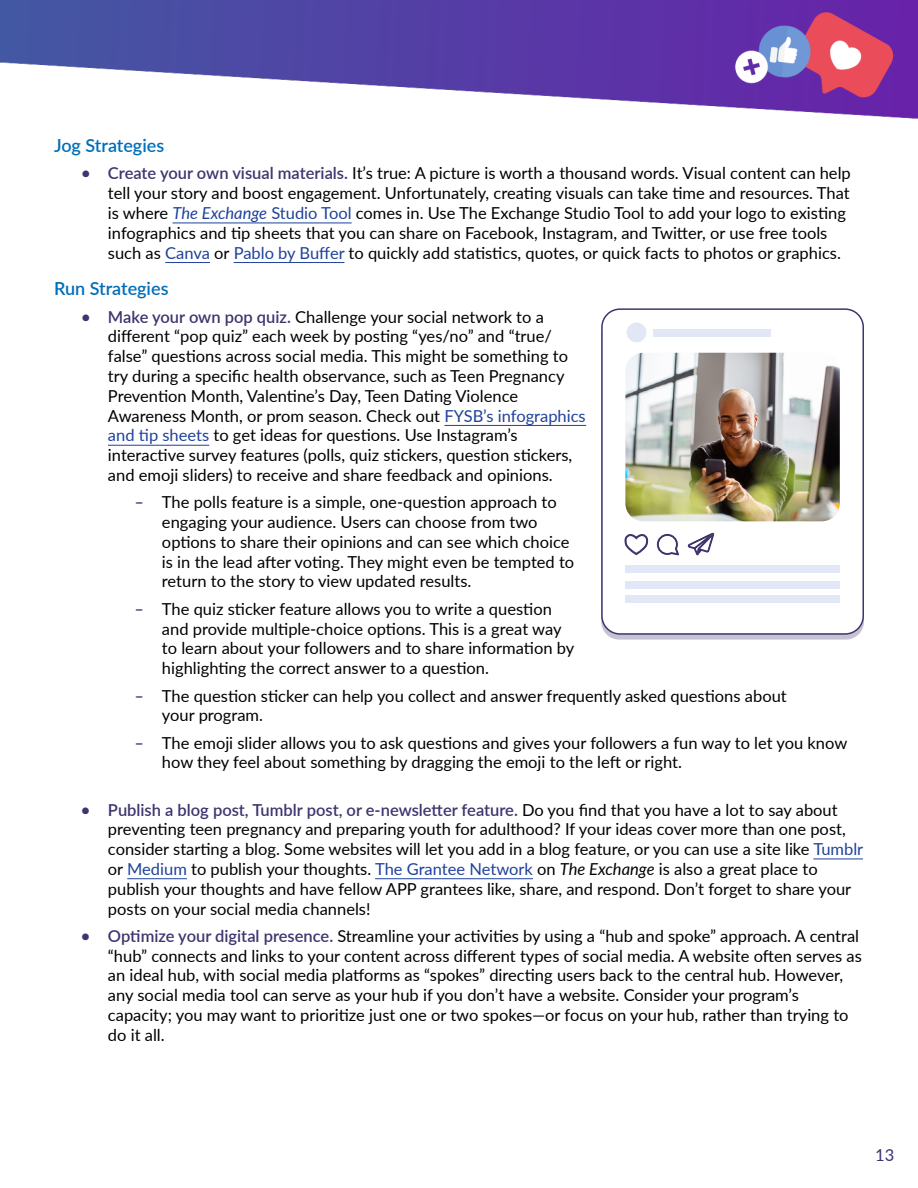
<style>
.page{position:relative;width:918px;height:1188px;background:#fff}
.page>*{position:absolute;margin:0;border:0;box-sizing:border-box;transform-origin:0 0}
.t1{font:600 18px "Lato";color:#006eb9}
.t2{font:16.5px/19.8px "Lato";color:#000}
.t3{font:16.5px "Lato";color:#40336f}
.s1{font-weight:600;color:#40336f}
.s2{font-style:italic;color:#1e419a}
.s3{color:#1e419a}
.s4{font-style:italic}
</style>
<div class="page">
<img style="left:0;top:0;width:918px;height:880px">
<hr style="left:172px;top:223px;width:180px;height:1px;background:#1e419a">
<hr style="left:165px;top:262px;width:45px;height:1px;background:#1e419a">
<hr style="left:234px;top:262px;width:110px;height:1px;background:#1e419a">
<hr style="left:444px;top:425px;width:142px;height:1px;background:#1e419a">
<hr style="left:108px;top:445px;width:101px;height:1px;background:#1e419a">
<hr style="left:813px;top:859px;width:50px;height:1px;background:#1e419a">
<hr style="left:127px;top:878px;width:60px;height:1px;background:#1e419a">
<hr style="left:375px;top:878px;width:158px;height:1px;background:#1e419a">
<div style="left:602px;top:309px;width:261px;height:325px;background:#fff;border-radius:18px"></div>
<div style="left:601px;top:308px;width:263px;height:327px;border:2px solid #40336f;border-radius:18px"></div>
<img style="left:625px;top:353px;width:215px;height:168px">
<svg style="left:624px;top:534px;width:24px;height:22px"></svg>
<svg style="left:657px;top:534px;width:22px;height:22px"></svg>
<svg style="left:688px;top:532px;width:26px;height:24px"></svg>
<div style="left:625px;top:565px;width:214px;height:8px;background:#e1e7f5"></div>
<div style="left:653px;top:329px;width:118px;height:8px;background:#e1e7f5"></div>
<div style="left:625px;top:581px;width:215px;height:8px;background:#e1e7f5"></div>
<div style="left:625px;top:595px;width:215px;height:8px;background:#e1e7f5"></div>
<div style="left:627px;top:323px;width:19px;height:19px;background:#e1e7f5;border-radius:50%"></div>
<h3 class="t1" style="left:54px;top:133px;width:112px">Jog Strategies</h3>
<p class="t2" style="left:108px;top:163px;width:744px;text-indent:-27px"><span class="s1">• Create your own visual materials.</span> It’s true: A picture is worth a thousand words. Visual content can help tell your story and boost engagement. Unfortunately, creating visuals can take time and resources. That is where <span class="s2">The Exchange</span> <span class="s3">Studio Tool</span> comes in. Use The Exchange Studio Tool to add your logo to existing infographics and tip sheets that you can share on Facebook, Instagram, and Twitter, or use free tools such as <span class="s3">Canva</span> or <span class="s3">Pablo by Buffer</span> to quickly add statistics, quotes, or quick facts to photos or graphics.</p>
<h3 class="t1" style="left:54px;top:276px;width:116px">Run Strategies</h3>
<p class="t2" style="left:108px;top:306px;width:479px;text-indent:-27px"><span class="s1">• Make your own pop quiz.</span> Challenge your social network to a different “pop quiz” each week by posting “yes/no” and “true/ false” questions across social media. This might be something to try during a specific health observance, such as Teen Pregnancy Prevention Month, Valentine’s Day, Teen Dating Violence Awareness Month, or prom season. Check out <span class="s3">FYSB’s infographics and tip sheets</span> to get ideas for questions. Use Instagram’s interactive survey features (polls, quiz stickers, question stickers, and emoji sliders) to receive and share feedback and opinions.</p>
<p class="t2" style="left:162px;top:492px;width:414px;text-indent:-27px"><span class="s1">‒</span> The polls feature is a simple, one-question approach to engaging your audience. Users can choose from two options to share their opinions and can see which choice is in the lead after voting. They might even be tempted to return to the story to view updated results.</p>
<p class="t2" style="left:162px;top:598px;width:414px;text-indent:-27px"><span class="s1">‒</span> The quiz sticker feature allows you to write a question and provide multiple-choice options. This is a great way to learn about your followers and to share information by highlighting the correct answer to a question.</p>
<p class="t2" style="left:162px;top:685px;width:626px;text-indent:-27px"><span class="s1">‒</span> The question sticker can help you collect and answer frequently asked questions about your program.</p>
<p class="t2" style="left:162px;top:732px;width:687px;text-indent:-27px"><span class="s1">‒</span> The emoji slider allows you to ask questions and gives your followers a fun way to let you know how they feel about something by dragging the emoji to the left or right.</p>
<p class="t2" style="left:108px;top:799px;width:757px;text-indent:-27px"><span class="s1">• Publish a blog post, Tumblr post, or e-newsletter feature.</span> Do you find that you have a lot to say about preventing teen pregnancy and preparing youth for adulthood? If your ideas cover more than one post, consider starting a blog. Some websites will let you add in a blog feature, or you can use a site like <span class="s3">Tumblr </span>or <span class="s3">Medium</span> to publish your thoughts. <span class="s3">The Grantee Network</span> on <span class="s4">The Exchange</span> is also a great place to publish your thoughts and have fellow APP grantees like, share, and respond. Don’t forget to share your posts on your social media channels!</p>
<p class="t2" style="left:108px;top:925px;width:755px;text-indent:-27px"><span class="s1">• Optimize your digital presence.</span> Streamline your activities by using a “hub and spoke” approach. A central “hub” connects and links to your content across different types of social media. A website often serves as an ideal hub, with social media platforms as “spokes” directing users back to the central hub. However, any social media tool can serve as your hub if you don’t have a website. Consider your program’s capacity; you may want to prioritize just one or two spokes—or focus on your hub, rather than trying to do it all.</p>
<p class="t3" style="left:875px;top:1144px;width:21px">13</p>
</div>
